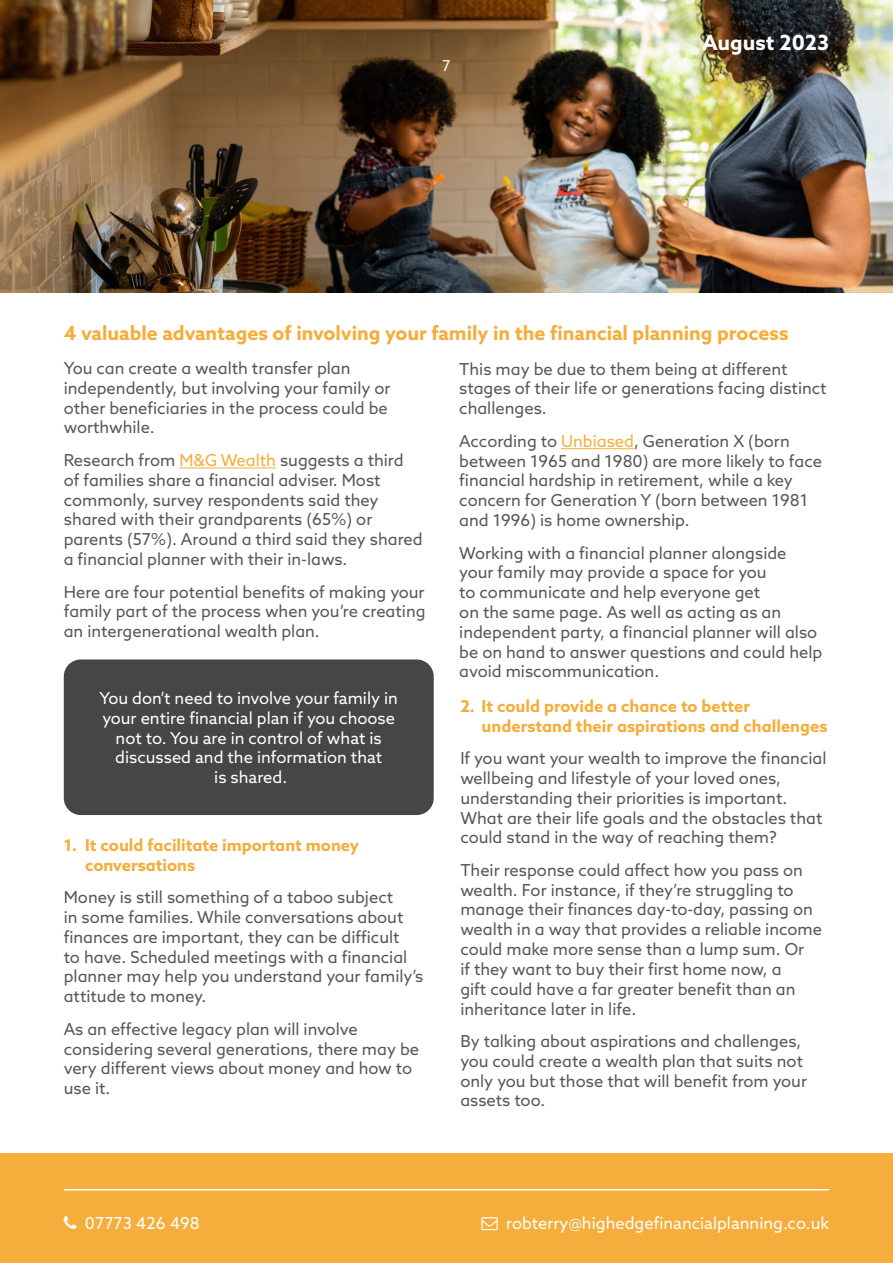
<style>
.page{position:relative;width:893px;height:1263px;background:#fff}
.page>*{position:absolute;margin:0;border:0;box-sizing:border-box;transform-origin:0 0}
.t1{font:700 21px "Azo Sans";color:#fff}
.t2{font:700 19.5px "Azo Sans";color:#f5ad3b}
.t3{font:16.5px/19.8px "Azo Sans";color:#575756}
.t4{font:16.5px/19.8px "Azo Sans";color:#fff;text-align:center}
.t5{font:700 16.5px/19.8px "Azo Sans";color:#f5ad3b}
.t6{font:15px "Azo Sans";color:#fff}
.s1{color:#f5ad3b}
</style>
<div class="page">
<div style="left:0;top:1153px;width:893px;height:110px;background:#f5ad3b"></div>
<hr style="left:64px;top:1189px;width:765px;height:1px;background:#fff">
<hr style="left:179px;top:467px;width:97px;height:1px;background:#f5ad3b">
<img style="left:0;top:0;width:893px;height:292px">
<div style="left:64px;top:659px;width:370px;height:156px;background:#464646;border-radius:17px"></div>
<hr style="left:561px;top:448px;width:73px;height:1px;background:#f5ad3b">
<p class="t6" style="left:442px;top:56px;width:10px">7</p>
<p class="t1" style="left:702px;top:29px;width:128px">August 2023</p>
<p class="t2" style="left:64px;top:320px;width:726px">4 valuable advantages of involving your family in the financial planning process</p>
<p class="t3" style="left:459px;top:359px;width:369px">This may be due to them being at different stages of their life or generations facing distinct challenges.</p>
<p class="t3" style="left:459px;top:431px;width:364px">According to <span class="s1">Unbiased</span>, Generation X (born between 1965 and 1980) are more likely to face financial hardship in retirement, while a key concern for Generation Y (born between 1981 and 1996) is home ownership.</p>
<p class="t3" style="left:459px;top:542px;width:365px">Working with a financial planner alongside your family may provide a space for you<br>to communicate and help everyone get<br>on the same page. As well as acting as an independent party, a financial planner will also be on hand to answer questions and could help avoid miscommunication.</p>
<p class="t5" style="left:482px;top:696px;width:347px;text-indent:-21px">2. It could provide a chance to better understand their aspirations and challenges</p>
<p class="t3" style="left:460px;top:748px;width:368px">If you want your wealth to improve the financial wellbeing and lifestyle of your loved ones, understanding their priorities is important.<br>What are their life goals and the obstacles that could stand in the way of reaching them?</p>
<p class="t3" style="left:460px;top:860px;width:363px">Their response could affect how you pass on wealth. For instance, if they’re struggling to manage their finances day-to-day, passing on wealth in a way that provides a reliable income could make more sense than a lump sum. Or<br>if they want to buy their first home now, a<br>gift could have a far greater benefit than an inheritance later in life.</p>
<p class="t3" style="left:460px;top:1031px;width:348px">By talking about aspirations and challenges, you could create a wealth plan that suits not only you but those that will benefit from your assets too.</p>
<p class="t3" style="left:64px;top:358px;width:328px">You can create a wealth transfer plan independently, but involving your family or other beneficiaries in the process could be worthwhile.</p>
<p class="t3" style="left:64px;top:450px;width:360px">Research from <span class="s1">M&amp;G Wealth</span> suggests a third of families share a financial adviser. Most commonly, survey respondents said they shared with their grandparents (65%) or parents (57%). Around a third said they shared a financial planner with their in-laws.</p>
<p class="t3" style="left:64px;top:581px;width:363px;text-align:justify">Here are four potential benefits of making your family part of the process when you’re creating an intergenerational wealth plan.</p>
<p class="t4" style="left:99px;top:688px;width:300px">You don’t need to involve your family in your entire financial plan if you choose not to. You are in control of what is discussed and the information that<br>is shared.</p>
<p class="t5" style="left:85px;top:835px;width:276px;text-indent:-21px">1. It could facilitate important money conversations</p>
<p class="t3" style="left:64px;top:887px;width:361px">Money is still something of a taboo subject<br>in some families. While conversations about finances are important, they can be difficult<br>to have. Scheduled meetings with a financial planner may help you understand your family’s attitude to money.</p>
<p class="t3" style="left:64px;top:1019px;width:357px">As an effective legacy plan will involve considering several generations, there may be very different views about money and how to use it.</p>
<p class="t4" style="left:85px;top:1213px;width:116px">07773 426 498</p>
<p class="t4" style="left:506px;top:1213px;width:325px">robterry@highedgefinancialplanning.co.uk</p>
</div>
